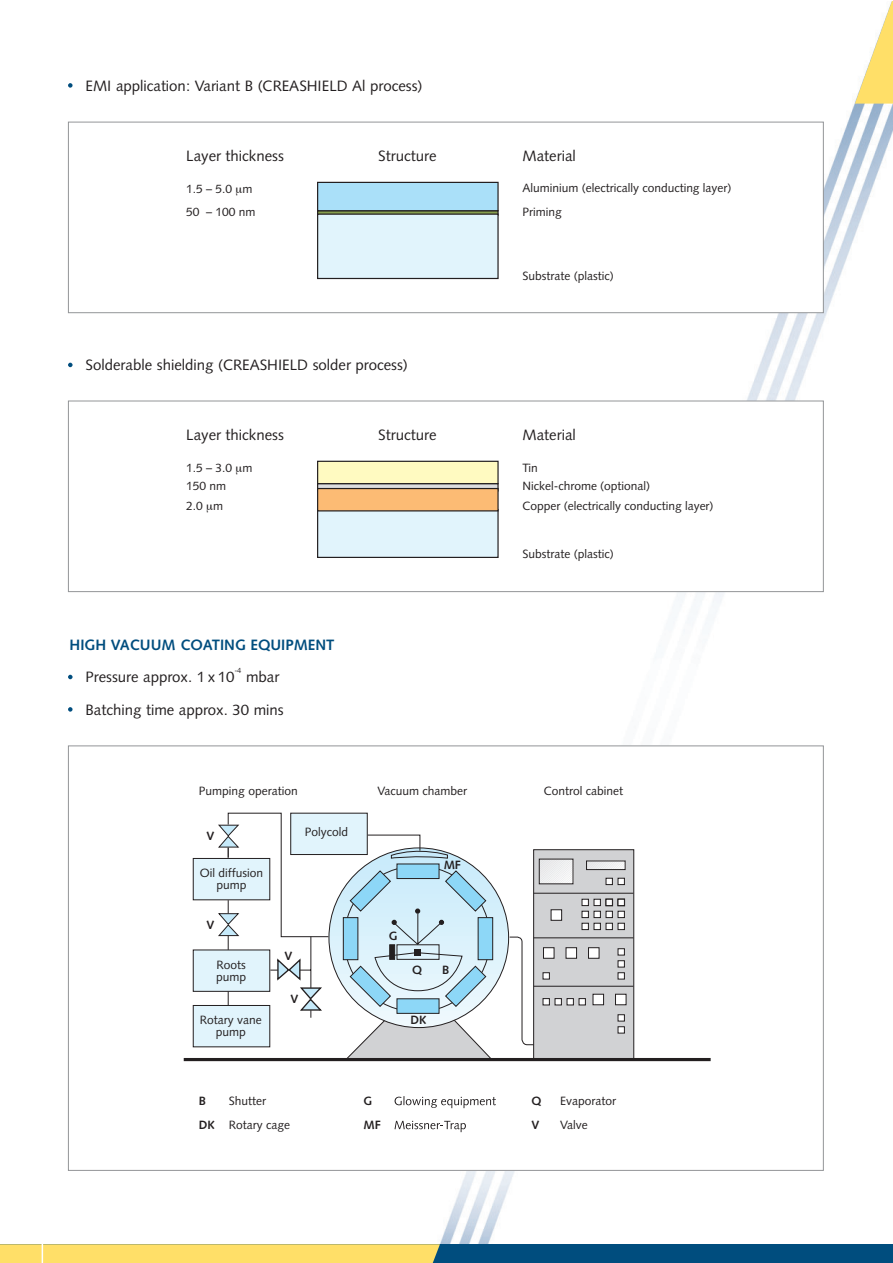
<style>
.page{position:relative;width:893px;height:1263px;background:#fff}
.page>*{position:absolute;margin:0;border:0;box-sizing:border-box;transform-origin:0 0}
.t1{font:15px/32.5px "Syntax";color:#231f20;text-align:right}
.t2{font:700 15px "Syntax";color:#004d7e}
.t3{font:12px/24px "Syntax";color:#231f20}
.t4{font:700 12px/24px "Syntax";color:#231f20}
.t5{font:7.5px "Syntax";color:#231f20}
</style>
<div class="page">
<img style="left:68px;top:102px;width:824px;height:1142px">
<div style="left:0;top:1244px;width:892px;height:19px;background:#004d7e"></div>
<div style="left:0;top:1244px;width:440px;height:19px;background:#ffdf68"></div>
<hr style="left:42px;top:1230px;width:1px;height:33px;background:#fff">
<svg style="left:855px;top:1px;width:37px;height:103px"></svg>
<div style="left:68px;top:122px;width:755px;height:191px;background:#fff"></div>
<svg style="left:317px;top:211px;width:182px;height:3px"></svg>
<div style="left:317px;top:214px;width:182px;height:65px;background:#e1f4fc;border:1px solid #231f20"></div>
<div style="left:317px;top:182px;width:182px;height:29px;background:#aae0f9;border:1px solid #231f20"></div>
<div style="left:68px;top:122px;width:756px;height:191px;border:1px solid #939598"></div>
<svg style="left:68px;top:83px;width:5px;height:5px"></svg>
<svg style="left:68px;top:363px;width:5px;height:4px"></svg>
<div style="left:68px;top:401px;width:755px;height:191px;background:#fff"></div>
<svg style="left:317px;top:483px;width:182px;height:8px"></svg>
<div style="left:317px;top:509px;width:182px;height:49px;background:#e1f4fc;border:1px solid #231f20"></div>
<div style="left:317px;top:461px;width:182px;height:23px;background:#fffac1;border:1px solid #231f20"></div>
<div style="left:317px;top:488px;width:182px;height:23px;background:#fcbb74;border:1px solid #231f20"></div>
<div style="left:68px;top:401px;width:756px;height:191px;border:1px solid #939598"></div>
<svg style="left:68px;top:675px;width:5px;height:4px"></svg>
<svg style="left:68px;top:707px;width:5px;height:5px"></svg>
<div style="left:68px;top:746px;width:755px;height:424px;background:#fff"></div>
<div style="left:193px;top:858px;width:77px;height:42px;background:#e1f4fc;border:1px solid #231f20"></div>
<div style="left:193px;top:949px;width:77px;height:43px;background:#e1f4fc;border:1px solid #231f20"></div>
<div style="left:193px;top:1005px;width:77px;height:42px;background:#e1f4fc;border:1px solid #231f20"></div>
<hr style="left:184px;top:1058px;width:527px;height:3px;background:#231f20">
<svg style="left:218px;top:812px;width:416px;height:246px"></svg>
<div style="left:586px;top:860px;width:40px;height:10px;border:1px solid #231f20"></div>
<div style="left:606px;top:878px;width:7px;height:7px;background:#fff;border:1px solid #231f20"></div>
<svg style="left:605px;top:898px;width:8px;height:8px"></svg>
<div style="left:606px;top:899px;width:7px;height:7px;background:#fff;border:1px solid #231f20"></div>
<div style="left:606px;top:911px;width:7px;height:7px;background:#fff;border:1px solid #231f20"></div>
<div style="left:606px;top:923px;width:7px;height:7px;background:#fff;border:1px solid #231f20"></div>
<div style="left:567px;top:998px;width:7px;height:7px;background:#fff;border:1px solid #231f20"></div>
<div style="left:543px;top:998px;width:7px;height:7px;background:#fff;border:1px solid #231f20"></div>
<div style="left:555px;top:998px;width:7px;height:7px;background:#fff;border:1px solid #231f20"></div>
<div style="left:579px;top:998px;width:7px;height:7px;background:#fff;border:1px solid #231f20"></div>
<div style="left:543px;top:972px;width:7px;height:7px;background:#fff;border:1px solid #231f20"></div>
<div style="left:618px;top:972px;width:7px;height:7px;background:#fff;border:1px solid #231f20"></div>
<div style="left:618px;top:1026px;width:7px;height:7px;background:#fff;border:1px solid #231f20"></div>
<div style="left:618px;top:1014px;width:7px;height:7px;background:#fff;border:1px solid #231f20"></div>
<div style="left:543px;top:947px;width:11px;height:12px;background:#fff;border:1px solid #231f20"></div>
<div style="left:566px;top:947px;width:11px;height:12px;background:#fff;border:1px solid #231f20"></div>
<div style="left:593px;top:994px;width:11px;height:11px;background:#fff;border:1px solid #231f20"></div>
<div style="left:615px;top:994px;width:11px;height:11px;background:#fff;border:1px solid #231f20"></div>
<div style="left:588px;top:947px;width:11px;height:12px;background:#fff;border:1px solid #231f20"></div>
<div style="left:618px;top:960px;width:7px;height:7px;background:#fff;border:1px solid #231f20"></div>
<div style="left:618px;top:948px;width:7px;height:7px;background:#fff;border:1px solid #231f20"></div>
<div style="left:582px;top:923px;width:7px;height:7px;background:#fff;border:1px solid #231f20"></div>
<div style="left:594px;top:923px;width:7px;height:7px;background:#fff;border:1px solid #231f20"></div>
<div style="left:618px;top:923px;width:7px;height:7px;background:#fff;border:1px solid #231f20"></div>
<div style="left:582px;top:911px;width:7px;height:7px;background:#fff;border:1px solid #231f20"></div>
<div style="left:594px;top:911px;width:7px;height:7px;background:#fff;border:1px solid #231f20"></div>
<div style="left:618px;top:911px;width:7px;height:7px;background:#fff;border:1px solid #231f20"></div>
<div style="left:582px;top:899px;width:7px;height:7px;background:#fff;border:1px solid #231f20"></div>
<div style="left:594px;top:899px;width:7px;height:7px;background:#fff;border:1px solid #231f20"></div>
<svg style="left:617px;top:898px;width:8px;height:8px"></svg>
<div style="left:618px;top:899px;width:7px;height:7px;background:#fff;border:1px solid #231f20"></div>
<div style="left:618px;top:878px;width:7px;height:7px;background:#fff;border:1px solid #231f20"></div>
<div style="left:551px;top:909px;width:11px;height:12px;background:#fff;border:1px solid #231f20"></div>
<svg style="left:394px;top:1121px;width:72px;height:11px"></svg>
<svg style="left:395px;top:1096px;width:101px;height:12px"></svg>
<p class="t1" style="left:86px;top:71px;width:338px">EMI application: Variant B (CREASHIELD Al process)</p>
<p class="t1" style="left:186px;top:141px;width:99px">Layer thickness</p>
<p class="t3" style="left:186px;top:179px;width:71px;line-height:22.5px">1.5 – 5.0 m<br>50 – 100 nm</p>
<p class="t1" style="left:378px;top:141px;width:60px">Structure</p>
<p class="t1" style="left:522px;top:141px;width:55px">Material</p>
<p class="t3" style="left:522px;top:177px;width:211px">Aluminium (electrically conducting layer)<br>Priming</p>
<p class="t3" style="left:522px;top:265px;width:93px">Substrate (plastic)</p>
<p class="t1" style="left:86px;top:350px;width:324px">Solderable shielding (CREASHIELD solder process)</p>
<p class="t1" style="left:186px;top:420px;width:99px">Layer thickness</p>
<p class="t3" style="left:186px;top:460px;width:68px;line-height:18px">1.5 – 3.0 m<br>150 nm</p>
<p class="t3" style="left:186px;top:494px;width:38px">2.0 m</p>
<p class="t1" style="left:378px;top:420px;width:60px">Structure</p>
<p class="t1" style="left:522px;top:420px;width:55px">Material</p>
<p class="t3" style="left:522px;top:460px;width:129px;line-height:18px">Tin<br>Nickel-chrome (optional)</p>
<p class="t3" style="left:522px;top:494px;width:193px">Copper (electrically conducting layer)</p>
<p class="t3" style="left:522px;top:543px;width:93px">Substrate (plastic)</p>
<p class="t2" style="left:70px;top:639px;width:267px">HIGH VACUUM COATING EQUIPMENT</p>
<p class="t1" style="left:86px;top:662px;width:150px">Pressure approx. 1 x 10</p>
<p class="t5" style="left:234px;top:668px;width:9px">-4</p>
<p class="t1" style="left:86px;top:662px;width:200px">mbar<br>Batching time approx. 30 mins</p>
<p class="t3" style="left:199px;top:780px;width:100px">Pumping operation</p>
<p class="t4" style="left:206px;top:825px;width:10px">V</p>
<p class="t3" style="left:200px;top:868px;width:65px;line-height:12px;text-align:center">Oil diffusion pump</p>
<p class="t4" style="left:206px;top:914px;width:10px">V</p>
<p class="t3" style="left:305px;top:821px;width:45px">Polycold</p>
<p class="t3" style="left:216px;top:959px;width:32px;line-height:12px">Roots pump</p>
<p class="t3" style="left:200px;top:1015px;width:64px;line-height:12px;text-align:center">Rotary vane pump</p>
<p class="t4" style="left:284px;top:944px;width:10px">V</p>
<p class="t4" style="left:290px;top:988px;width:10px">V</p>
<p class="t3" style="left:377px;top:780px;width:91px">Vacuum chamber</p>
<p class="t3" style="left:544px;top:780px;width:81px">Control cabinet</p>
<p class="t4" style="left:444px;top:854px;width:19px">MF</p>
<p class="t4" style="left:389px;top:925px;width:10px">G</p>
<p class="t4" style="left:412px;top:959px;width:11px">Q</p>
<p class="t4" style="left:442px;top:959px;width:9px">B</p>
<p class="t4" style="left:410px;top:1009px;width:17px">DK</p>
<p class="t4" style="left:199px;top:1090px;width:17px">B<br>DK</p>
<p class="t3" style="left:229px;top:1090px;width:63px">Shutter<br>Rotary cage</p>
<p class="t4" style="left:364px;top:1090px;width:19px">G<br>MF</p>
<p class="t4" style="left:532px;top:1090px;width:11px">Q<br>V</p>
<p class="t3" style="left:560px;top:1090px;width:58px">Evaporator<br>Valve</p>
</div>
